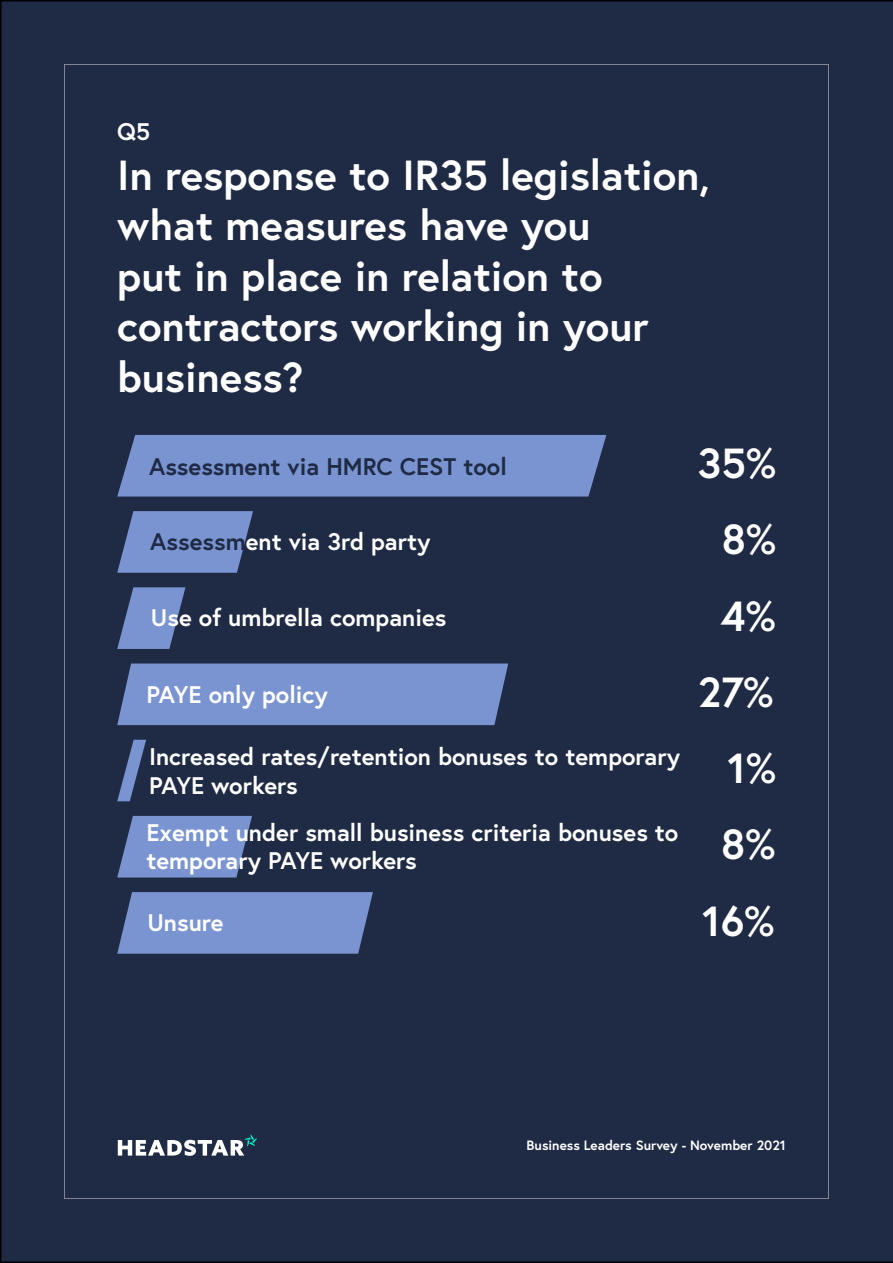
<style>
.page{position:relative;width:893px;height:1263px;background:#1f2a44}
.page>*{position:absolute;margin:0;border:0;box-sizing:border-box;transform-origin:0 0}
.t1{font:700 42px/50.4px "Europa";color:#fff}
.t2{font:700 24px/28.8px "Europa";color:#fff}
.t3{font:700 24px "Europa";color:#1f2a44}
.t4{font:700 13.5px "Europa";color:#fff}
.s1{color:#1f2a44}
</style>
<div class="page">
<svg style="left:118px;top:1134px;width:139px;height:22px"></svg>
<div style="left:117px;top:435px;width:489px;height:62px;background:#7994d1"></div>
<svg style="left:117px;top:511px;width:136px;height:62px;background:#6d86bf"></svg>
<svg style="left:117px;top:587px;width:69px;height:62px;background:#6279ad"></svg>
<div style="left:115px;top:663px;width:396px;height:62px;background:#7994d1"></div>
<svg style="left:117px;top:740px;width:29px;height:61px;background:#455780"></svg>
<svg style="left:116px;top:816px;width:137px;height:61px;background:#6d86be"></svg>
<svg style="left:116px;top:892px;width:259px;height:62px;background:#728bc6"></svg>
<p class="t2" style="left:117px;top:116px;width:35px">Q5</p>
<p class="t1" style="left:117px;top:149px;width:594px">In response to IR35 legislation, what measures have you</p>
<p class="t1" style="left:117px;top:250px;width:533px">put in place in relation to contractors working in your</p>
<p class="t1" style="left:117px;top:350px;width:188px">business?</p>
<p class="t3" style="left:149px;top:450px;width:359px">Assessment via HMRC CEST tool</p>
<p class="t1" style="left:698px;top:437px;width:80px">35%</p>
<p class="t2" style="left:150px;top:527px;width:282px"><span class="s1">Assessm</span>ent via 3rd party</p>
<p class="t1" style="left:722px;top:513px;width:56px">8%</p>
<p class="t2" style="left:151px;top:603px;width:297px">Use of umbrella companies</p>
<p class="t1" style="left:721px;top:589px;width:56px">4%</p>
<p class="t2" style="left:147px;top:679px;width:183px">PAYE only policy</p>
<p class="t1" style="left:698px;top:666px;width:77px">27%</p>
<p class="t2" style="left:149px;top:741px;width:532px">Increased rates/retention bonuses to temporary<br>PAYE workers</p>
<p class="t1" style="left:727px;top:742px;width:50px">1%</p>
<p class="t2" style="left:146px;top:817px;width:533px">Exempt under small business criteria bonuses to temporary PAYE workers</p>
<p class="t1" style="left:721px;top:818px;width:56px">8%</p>
<p class="t2" style="left:147px;top:908px;width:78px">Unsure</p>
<p class="t1" style="left:702px;top:894px;width:74px">16%</p>
<p class="t4" style="left:527px;top:1136px;width:261px">Business Leaders Survey - November 2021</p>
</div>
